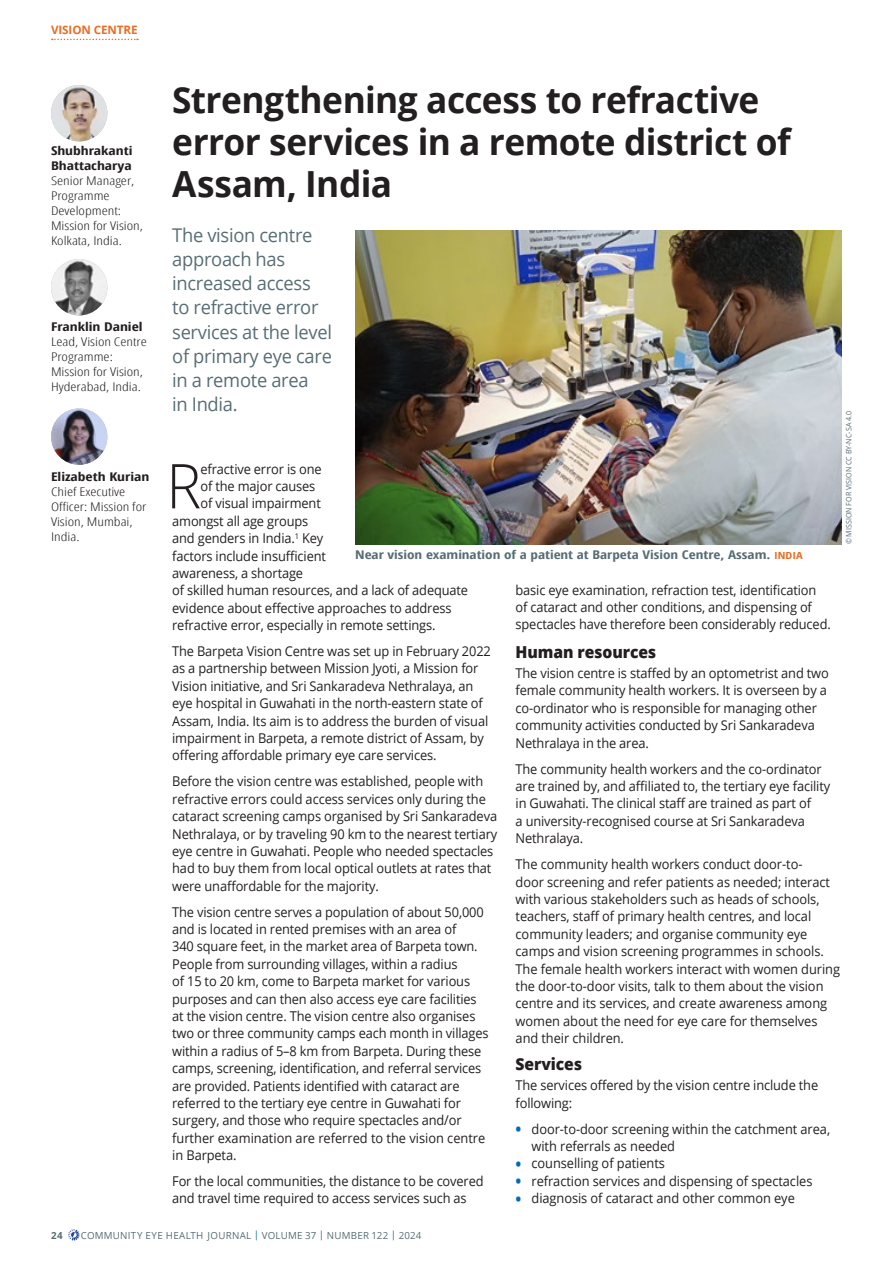
<style>
.page{position:relative;width:893px;height:1263px;background:#fff}
.page>*{position:absolute;margin:0;border:0;box-sizing:border-box;transform-origin:0 0}
.t1{font:300 61.8px "Open Sans";color:#231f20;scale:.95 1}
.t2{font:700 36px/42px "Open Sans";letter-spacing:-.015em;color:#231f20}
.t3{font:18.9px/24.2px "Open Sans";letter-spacing:-.015em;color:#586d75}
.t4{font:800 16.5px "Open Sans";letter-spacing:-.005em;color:#231f20;scale:.95 1}
.t5{font:13.5px/17.4px "Open Sans";letter-spacing:-.01em;color:#231f20;scale:.95 1}
.t6{font:300 condensed 12px/15px "Open Sans";color:#231f20;scale:1.3 1}
.t7{font:700 condensed 12px "Open Sans";color:#586d75;scale:1.26 1}
.t8{font:700 condensed 12px/15px "Open Sans";color:#231f20;scale:1.3 1}
.t9{font:700 11.7px "Open Sans";letter-spacing:-.005em;color:#e96d24}
.t10{font:9.75px "Open Sans";letter-spacing:.025em;color:#586d75}
.t11{font:700 9.75px "Open Sans";color:#586d75}
.t12{font:7.5px "Open Sans";color:#586d75;scale:.95 1}
.s1{font-size:9.75px;color:#e96d24}
.s2{font-weight:700;font-size:16.5px;color:#006cb7}
.s3{color:#006cb7}
</style>
<div class="page">
<svg style="left:68px;top:1229px;width:11px;height:11px"></svg>
<svg style="left:52px;top:39px;width:86px;height:1px"></svg>
<img style="left:51px;top:85px;width:56px;height:56px;border-radius:28px">
<img style="left:51px;top:259px;width:56px;height:56px;border-radius:28px">
<img style="left:51px;top:408px;width:56px;height:57px;border-radius:28px">
<img style="left:355px;top:230px;width:487px;height:314px">
<p class="t9" style="left:51px;top:22px;width:88px">VISION CENTRE</p>
<p class="t8" style="left:51px;top:143px;width:64px">Shubhrakanti<br>Bhattacharya</p>
<p class="t6" style="left:51px;top:173px;width:72px">Senior Manager,<br>Programme<br>Development:<br>Mission for Vision,<br>Kolkata, India.</p>
<p class="t8" style="left:51px;top:319px;width:72px">Franklin Daniel</p>
<p class="t6" style="left:51px;top:333px;width:75px">Lead, Vision Centre<br>Programme:<br>Mission for Vision,<br>Hyderabad, India.</p>
<p class="t8" style="left:51px;top:469px;width:77px">Elizabeth Kurian</p>
<p class="t6" style="left:51px;top:483px;width:75px">Chief Executive<br>Officer: Mission for<br>Vision, Mumbai,<br>India.</p>
<h2 class="t2" style="left:172px;top:78px;width:620px">Strengthening access to refractive error services in a remote district of<br>Assam, India</h2>
<h3 class="t3" style="left:172px;top:223px;width:161px">The vision centre approach has increased access to refractive error services at the level of primary eye care in a remote area<br>in India.</h3>
<p class="t12" style="left:843px;top:544px;width:142px;rotate:-90deg">© MISSION FOR VISION CC BY-NC-SA 4.0</p>
<h1 class="t1" style="left:166px;top:444px;width:38px">R</h1>
<p class="t5" style="left:201px;top:460px;width:129px">efractive error is one</p>
<p class="t5" style="left:201px;top:477px;width:122px">of the major causes</p>
<p class="t5" style="left:201px;top:494px;width:128px">of visual impairment</p>
<p class="t5" style="left:172px;top:512px;width:145px">amongst all age groups</p>
<p class="t5" style="left:172px;top:529px;width:160px">and genders in India.<sup>1</sup> Key</p>
<p class="t5" style="left:172px;top:547px;width:163px">factors include insufficient</p>
<p class="t5" style="left:172px;top:564px;width:139px">awareness, a shortage</p>
<p class="t5" style="left:172px;top:581px;width:313px">of skilled human resources, and a lack of adequate</p>
<p class="t5" style="left:172px;top:599px;width:295px">evidence about effective approaches to address</p>
<p class="t5" style="left:172px;top:616px;width:279px">refractive error, especially in remote settings.</p>
<p class="t5" style="left:172px;top:642px;width:337px">The Barpeta Vision Centre was set up in February 2022 as a partnership between Mission Jyoti, a Mission for Vision initiative, and Sri Sankaradeva Nethralaya, an eye hospital in Guwahati in the north-eastern state of Assam, India. Its aim is to address the burden of visual impairment in Barpeta, a remote district of Assam, by offering affordable primary eye care services.</p>
<p class="t5" style="left:172px;top:772px;width:344px">Before the vision centre was established, people with refractive errors could access services only during the cataract screening camps organised by Sri Sankaradeva Nethralaya, or by traveling 90 km to the nearest tertiary eye centre in Guwahati. People who needed spectacles had to buy them from local optical outlets at rates that were unaffordable for the majority.</p>
<p class="t5" style="left:172px;top:903px;width:335px">The vision centre serves a population of about 50,000 and is located in rented premises with an area of<br>340 square feet, in the market area of Barpeta town.<br>People from surrounding villages, within a radius<br>of 15 to 20 km, come to Barpeta market for various purposes and can then also access eye care facilities at the vision centre. The vision centre also organises two or three community camps each month in villages within a radius of 5–8 km from Barpeta. During these camps, screening, identification, and referral services are provided. Patients identified with cataract are referred to the tertiary eye centre in Guwahati for surgery, and those who require spectacles and/or further examination are referred to the vision centre in Barpeta.</p>
<p class="t5" style="left:172px;top:1172px;width:329px">For the local communities, the distance to be covered and travel time required to access services such as</p>
<p class="t7" style="left:355px;top:546px;width:357px">Near vision examination of a patient at Barpeta Vision Centre, Assam. <span class="s1">INDIA</span></p>
<p class="t5" style="left:516px;top:581px;width:333px">basic eye examination, refraction test, identification of cataract and other conditions, and dispensing of spectacles have therefore been considerably reduced.</p>
<p class="t4" style="left:516px;top:639px;width:150px">Human resources</p>
<p class="t5" style="left:516px;top:664px;width:331px">The vision centre is staffed by an optometrist and two female community health workers. It is overseen by a co-ordinator who is responsible for managing other community activities conducted by Sri Sankaradeva Nethralaya in the area.</p>
<p class="t5" style="left:516px;top:759px;width:333px">The community health workers and the co-ordinator are trained by, and affiliated to, the tertiary eye facility in Guwahati. The clinical staff are trained as part of<br>a university-recognised course at Sri Sankaradeva Nethralaya.</p>
<p class="t5" style="left:516px;top:855px;width:343px">The community health workers conduct door-to-<br>door screening and refer patients as needed; interact with various stakeholders such as heads of schools, teachers, staff of primary health centres, and local community leaders; and organise community eye camps and vision screening programmes in schools.<br>The female health workers interact with women during the door-to-door visits, talk to them about the vision centre and its services, and create awareness among women about the need for eye care for themselves and their children.</p>
<p class="t4" style="left:516px;top:1051px;width:71px">Services</p>
<p class="t5" style="left:516px;top:1076px;width:320px">The services offered by the vision centre include the following:</p>
<p class="t5" style="left:531px;top:1119px;width:316px;text-indent:-16px"><span class="s2">•</span> door-to-door screening within the catchment area, with referrals as needed</p>
<p class="t5" style="left:516px;top:1154px;width:159px"><span class="s2">•</span> counselling of patients</p>
<p class="t5" style="left:516px;top:1172px;width:314px"><span class="s2">•</span> refraction services and dispensing of spectacles</p>
<p class="t5" style="left:516px;top:1189px;width:295px"><span class="s2">•</span> diagnosis of cataract and other common eye</p>
<p class="t11" style="left:51px;top:1228px;width:13px">24</p>
<p class="t10" style="left:81px;top:1228px;width:342px">COMMUNITY EYE HEALTH JOURNAL <span class="s3">|</span> VOLUME 37 <span class="s3">|</span> NUMBER 122 <span class="s3">|</span> 2024</p>
</div>
